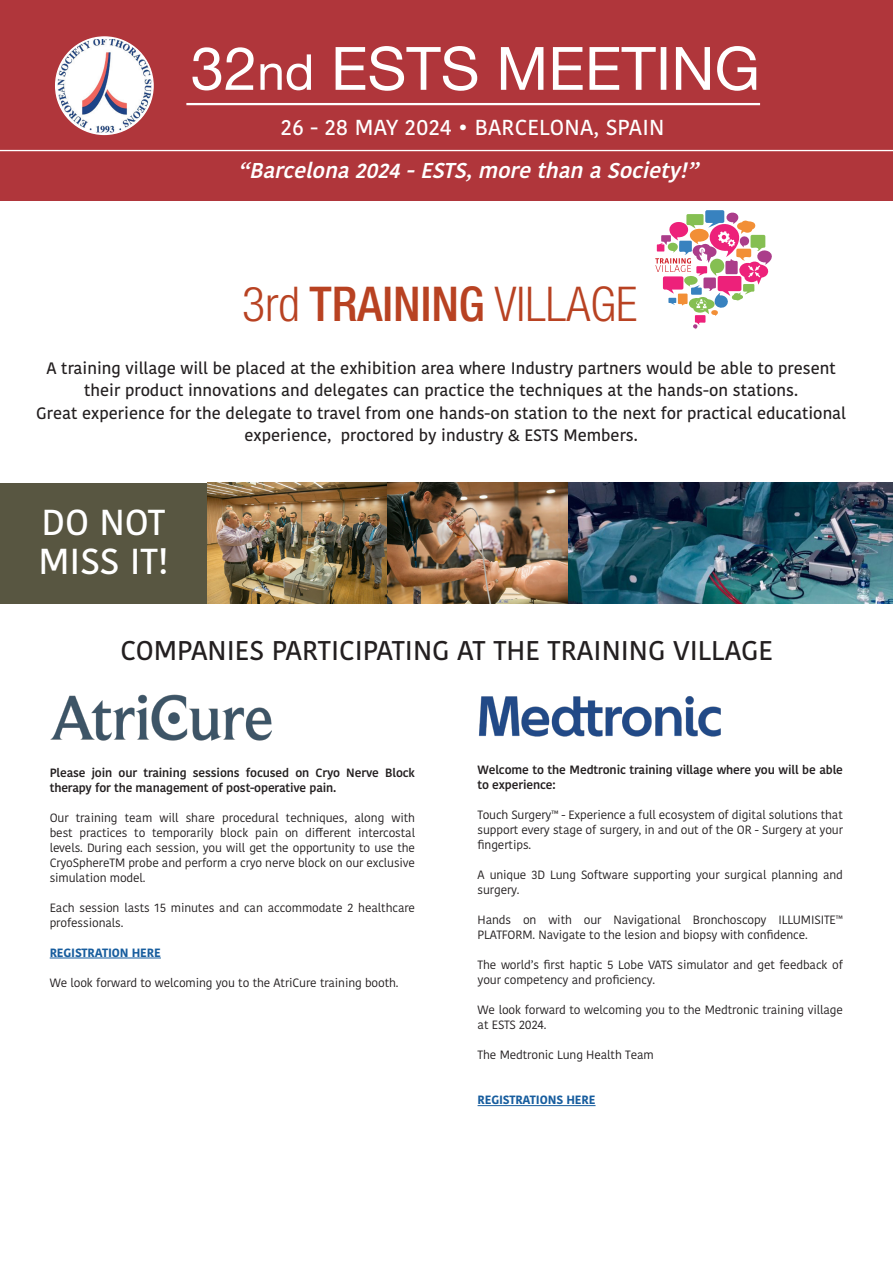
<style>
.page{position:relative;width:893px;height:1263px;background:#fff}
.page>*{position:absolute;margin:0;border:0;box-sizing:border-box;transform-origin:0 0}
.t1{font:300 condensed 48px "Helvetica Neue LT Com";color:#b84222}
.t2{font:500 36px/39px "Kohinoor Bangla";color:#fff}
.t3{font:500 27px "Kohinoor Bangla";color:#231f20}
.t4{font:500 21.6px "Kohinoor Devanagari";letter-spacing:.01em;color:#fff}
.t5{font:italic 600 21.45px "Kohinoor Telugu";color:#fff}
.t6{font:500 16.5px/22.5px "Kohinoor Bangla";color:#231f20;text-align:center}
.t7{font:12px/15px "Kohinoor Bangla";letter-spacing:-.01em;color:#231f20}
.t8{font:600 12px/15px "Kohinoor Bangla";letter-spacing:-.01em;color:#231f20}
.t9{font:700 12px "Kohinoor Bangla";letter-spacing:-.01em;color:#175d9e}
.s1{font-weight:500}
</style>
<div class="page">
<div style="left:0;top:483px;width:207px;height:120px;background:#585641"></div>
<svg style="left:655px;top:210px;width:117px;height:119px"></svg>
<hr style="left:50px;top:958px;width:111px;height:1px;background:#175d9e">
<img style="left:478px;top:696px;width:243px;height:41px">
<hr style="left:478px;top:1105px;width:118px;height:1px;background:#175d9e">
<div style="left:0;top:0;width:893px;height:201px;background:#b0363b"></div>
<hr style="left:0;top:150px;width:893px;height:1px;background:#fff">
<img style="left:57px;top:39px;width:94px;height:94px">
<svg style="left:192px;top:46px;width:564px;height:45px"></svg>
<hr style="left:186px;top:103px;width:574px;height:2px;background:#fff">
<img style="left:50px;top:694px;width:222px;height:47px">
<img style="left:207px;top:483px;width:686px;height:120px">
<p class="t4" style="left:281px;top:115px;width:385px">26 - 28 MAY 2024 • BARCELONA, SPAIN</p>
<p class="t5" style="left:238px;top:158px;width:470px">“Barcelona2024-ESTS,morethanaSociety!”</p>
<p class="t1" style="left:242px;top:277px;width:397px">3rd <span class="s1">TRAINING</span> VILLAGE</p>
<p class="t6" style="left:46px;top:356px;width:791px">A training village will be placed at the exhibition area where Industry partners would be able to present their product innovations and delegates can practice the techniques at the hands-on stations.</p>
<p class="t6" style="left:36px;top:401px;width:811px">Great experience for the delegate to travel from one hands-on station to the next for practical educational experience, proctored by industry &amp; ESTS Members.</p>
<p class="t2" style="left:38px;top:502px;width:132px">DO NOT<br>MISS IT!</p>
<p class="t3" style="left:121px;top:629px;width:654px">COMPANIES PARTICIPATING AT THE TRAINING VILLAGE</p>
<p class="t8" style="left:50px;top:765px;width:367px">Please join our training sessions focused on Cryo Nerve Block therapy for the management of post-operative pain.</p>
<p class="t7" style="left:50px;top:810px;width:367px;text-align:justify">Our training team will share procedural techniques, along with best practices to temporarily block pain on different intercostal levels. During each session, you will get the opportunity to use the CryoSphereTM probe and perform a cryo nerve block on our exclusive simulation model.</p>
<p class="t7" style="left:50px;top:900px;width:367px">Each session lasts 15 minutes and can accommodate 2 healthcare professionals.</p>
<p class="t9" style="left:50px;top:942px;width:113px">REGISTRATION HERE</p>
<p class="t7" style="left:50px;top:975px;width:350px">We look forward to welcoming you to the AtriCure training booth.</p>
<p class="t8" style="left:478px;top:762px;width:367px">Welcome to the Medtronic training village where you will be able to experience:</p>
<p class="t7" style="left:478px;top:807px;width:367px;text-align:justify">Touch Surgery™ - Experience a full ecosystem of digital solutions that support every stage of surgery, in and out of the OR - Surgery at your fingertips.</p>
<p class="t7" style="left:478px;top:867px;width:367px">A unique 3D Lung Software supporting your surgical planning and surgery.</p>
<p class="t7" style="left:478px;top:912px;width:367px">Hands on with our Navigational Bronchoscopy ILLUMISITE™<br>PLATFORM. Navigate to the lesion and biopsy with confidence.</p>
<p class="t7" style="left:478px;top:957px;width:367px">The world’s first haptic 5 Lobe VATS simulator and get feedback of your competency and proficiency.</p>
<p class="t7" style="left:478px;top:1002px;width:367px">We look forward to welcoming you to the Medtronic training village at ESTS 2024.</p>
<p class="t7" style="left:478px;top:1047px;width:178px">The Medtronic Lung Health Team</p>
<p class="t9" style="left:478px;top:1090px;width:119px">REGISTRATIONS HERE</p>
</div>
